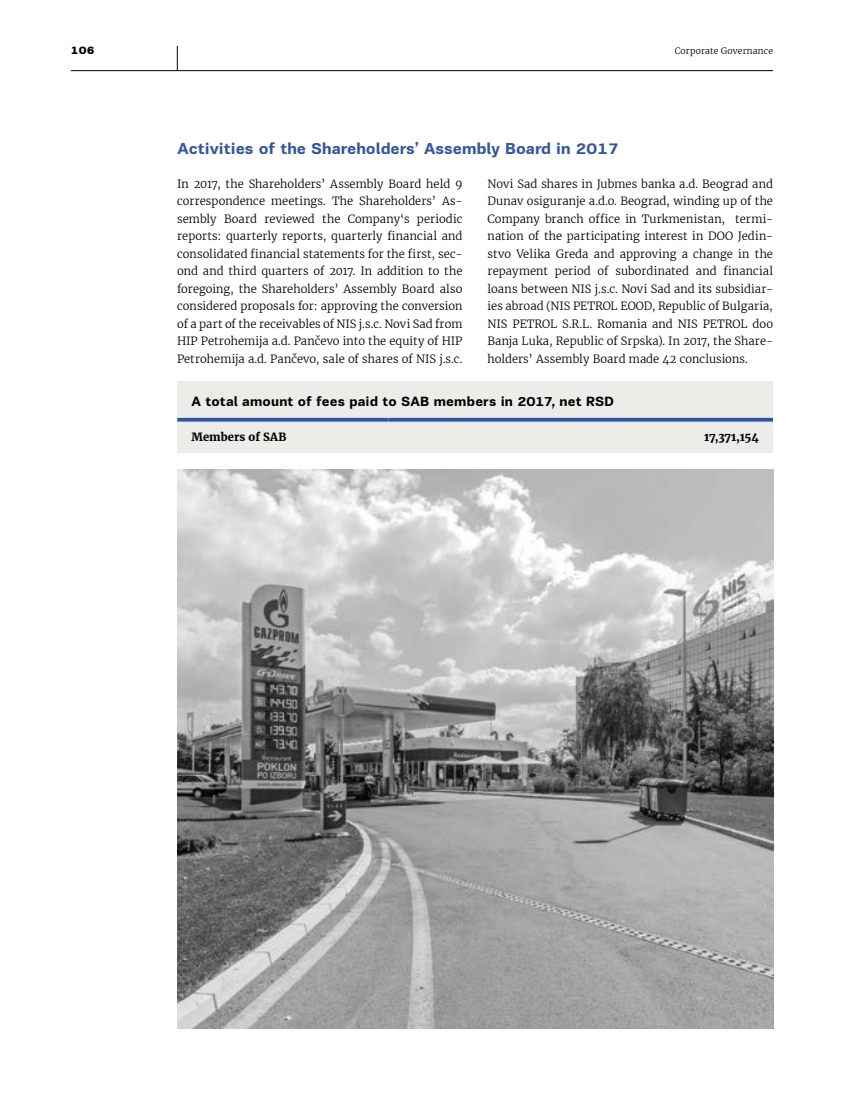
<style>
.page{position:relative;width:844px;height:1099px;background:#fff}
.page>*{position:absolute;margin:0;border:0;box-sizing:border-box;transform-origin:0 0}
.t1{font:700 16.25px "PF Encore Sans Pro";color:#3155a4}
.t2{font:700 13.75px "PF Encore Sans Pro";letter-spacing:.01em;color:#000}
.t3{font:300 11.25px/17.5px "Merriweather";color:#000;text-align:justify}
.t4{font:700 11.25px "Merriweather";color:#000}
.t5{font:900 11.25px "PF Encore Sans Pro";color:#000}
.t6{font:300 8.75px "Merriweather";letter-spacing:.01em;color:#000}
</style>
<div class="page">
<div style="left:177px;top:381px;width:595px;height:71px;background:#edece9"></div>
<hr style="left:177px;top:418px;width:211px;height:3px;background:#3155a4">
<hr style="left:388px;top:418px;width:384px;height:3px;background:#3155a4">
<img style="left:177px;top:469px;width:595px;height:559px">
<hr style="left:71px;top:70px;width:701px;height:1px;background:#000">
<svg style="left:177px;top:46px;width:1px;height:25px"></svg>
<p class="t5" style="left:71px;top:43px;width:25px">106</p>
<p class="t6" style="left:674px;top:46px;width:100px">Corporate Governance</p>
<h1 class="t1" style="left:177px;top:138px;width:443px">Activities of the Shareholders’ Assembly Board in 2017</h1>
<p class="t3" style="left:177px;top:175px;width:287px">In 2017, the Shareholders’ Assembly Board held 9 correspondence meetings. The Shareholders’ As&shy;sembly Board reviewed the Company‘s periodic reports: quarterly reports, quarterly financial and consolidated financial statements for the first, sec&shy;ond and third quarters of 2017. In addition to the foregoing, the Shareholders’ Assembly Board also considered proposals for: approving the conversion of a part of the receivables of NIS j.s.c. Novi Sad from HIP Petrohemija a.d. Pančevo into the equity of HIP Petrohemija a.d. Pančevo, sale of shares of NIS j.s.c.</p>
<p class="t2" style="left:191px;top:392px;width:424px">A total amount of fees paid to SAB members in 2017, net RSD</p>
<p class="t4" style="left:191px;top:430px;width:96px">Members of SAB</p>
<p class="t4" style="left:704px;top:430px;width:56px">17,371,154</p>
<p class="t3" style="left:487px;top:175px;width:287px">Novi Sad shares in Jubmes banka a.d. Beograd and Dunav osiguranje a.d.o. Beograd, winding up of the Company branch office in Turkmenistan, termi&shy;nation of the participating interest in DOO Jedin&shy;stvo Velika Greda and approving a change in the repayment period of subordinated and financial loans between NIS j.s.c. Novi Sad and its subsidiar&shy;ies abroad (NIS PETROL EOOD, Republic of Bulgaria, NIS PETROL S.R.L. Romania and NIS PETROL doo Banja Luka, Republic of Srpska). In 2017, the Share&shy;holders’ Assembly Board made 42 conclusions.</p>
</div>
